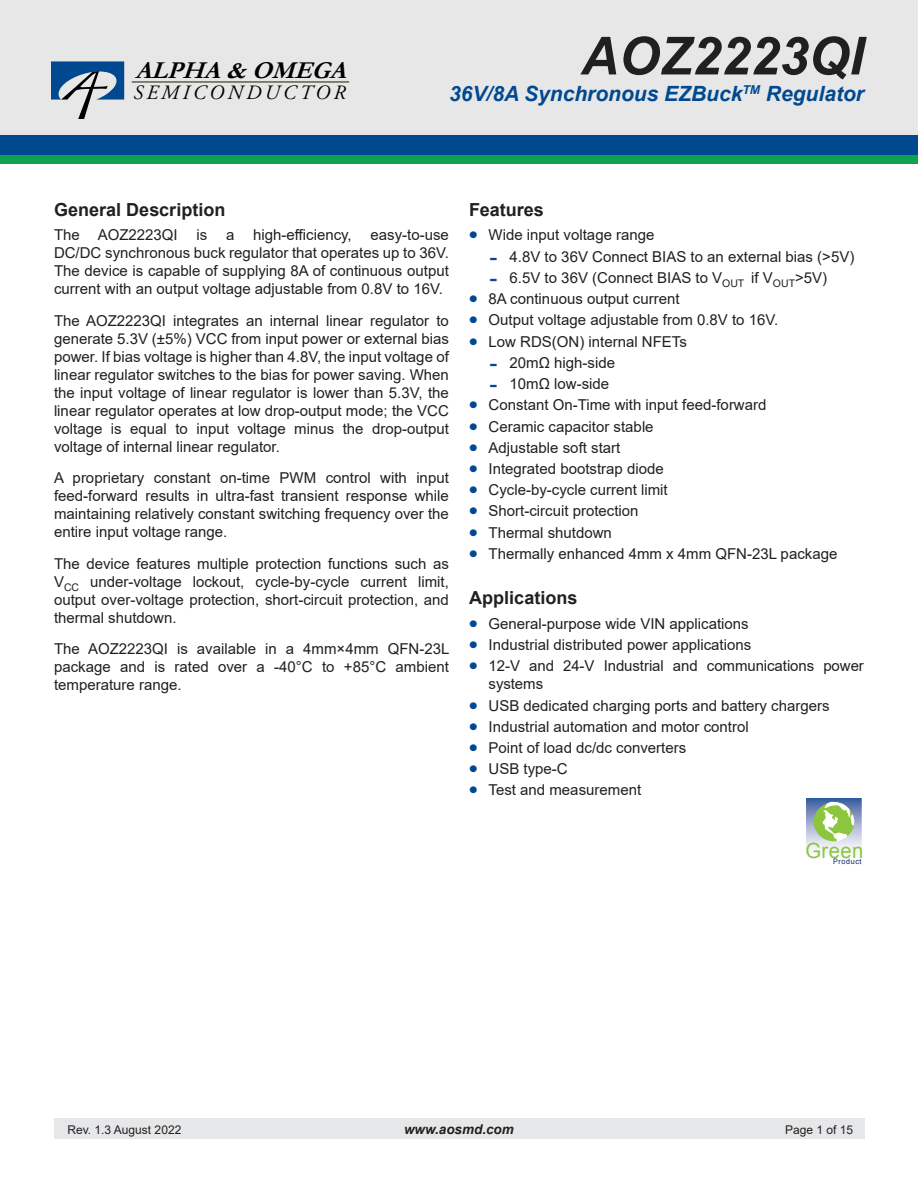
<style>
.page{position:relative;width:918px;height:1188px;background:#fff}
.page>*{position:absolute;margin:0;border:0;box-sizing:border-box;transform-origin:0 0}
.t1{font:italic 700 52.5px "Arial";color:#221f1f}
.t2{font:italic 700 24.45px "Garamond";color:#000}
.t3{font:italic 700 21px "Arial";color:#004990}
.t4{font:20.85px "Arial";letter-spacing:.02em;color:#8cc63e}
.t5{font:italic 20.4px "Adobe Garamond Pro";letter-spacing:.16em;color:#000}
.t6{font:700 18px "Arial";color:#221f1f}
.t7{font:15px/18px "Arial";color:#221f1f;text-align:justify}
.t8{font:italic 700 13.5px "Arial";color:#221f1f}
.t9{font:12px "Arial";color:#221f1f}
.t10{font:7.5px "Arial";letter-spacing:.075em;color:#072269}
.s1{font-weight:700;font-size:24px;color:#004990}
.s2{font-size:24px;color:#004990}
</style>
<div class="page">
<div style="left:0;top:0;width:918px;height:142px;background:#e7e7e7"></div>
<div style="left:0;top:136px;width:918px;height:19px;background:#004990"></div>
<div style="left:0;top:155px;width:918px;height:9px;background:#0ca251"></div>
<div style="left:54px;top:1119px;width:810px;height:20px;background:#e6e7e8"></div>
<img style="left:806px;top:798px;width:56px;height:52px">
<div style="left:814px;top:802px;width:40px;height:39px;background:#8cc63e;border-radius:50%"></div>
<svg style="left:822px;top:802px;width:32px;height:40px"></svg>
<hr style="left:132px;top:81px;width:217px;height:1px;background:#261c02">
<svg style="left:52px;top:61px;width:72px;height:57px"></svg>
<h2 class="t2" style="left:135px;top:55px;width:212px">ALPHA &amp; OMEGA</h2>
<h3 class="t5" style="left:133px;top:81px;width:214px">SEMICONDUCTOR</h3>
<h1 class="t1" style="left:581px;top:36px;width:285px">AOZ2223QI</h1>
<h3 class="t3" style="left:449px;top:85px;width:416px">36V/8A Synchronous EZBuck<sup>TM</sup> Regulator</h3>
<p class="t6" style="left:54px;top:203px;width:173px">General Description</p>
<p class="t7" style="left:54px;top:226px;width:396px">The AOZ2223QI is a high-e昀케ciency, easy-to-use DC/DC synchronous buck regulator that operates up to 36V.<br>The device is capable of supplying 8A of continuous output current with an output voltage adjustable from 0.8V to 16V.</p>
<p class="t7" style="left:54px;top:311px;width:396px">The AOZ2223QI integrates an internal linear regulator to generate 5.3V (±5%) VCC from input power or external bias power. If bias voltage is higher than 4.8V, the input voltage of linear regulator switches to the bias for power saving. When the input voltage of linear regulator is lower than 5.3V, the linear regulator operates at low drop-output mode; the VCC voltage is equal to input voltage minus the drop-output voltage of internal linear regulator.</p>
<p class="t7" style="left:54px;top:469px;width:396px">A proprietary constant on-time PWM control with input feed-forward results in ultra-fast transient response while maintaining relatively constant switching frequency over the entire input voltage range.</p>
<p class="t7" style="left:54px;top:554px;width:396px">The device features multiple protection functions such as V<sub>CC</sub> under-voltage lockout, cycle-by-cycle current limit, output over-voltage protection, short-circuit protection, and thermal shutdown.</p>
<p class="t7" style="left:54px;top:640px;width:397px">The AOZ2223QI is available in a 4mm×4mm QFN-23L package and is rated over a -40°C to +85°C ambient temperature range.</p>
<p class="t6" style="left:469px;top:203px;width:76px">Features</p>
<p class="t7" style="left:469px;top:226px;width:187px"><span class="s1">•</span> Wide input voltage range</p>
<p class="t7" style="left:489px;top:247px;width:367px"><span class="s2">-</span> 4.8V to 36V Connect BIAS to an external bias (&gt;5V)</p>
<p class="t7" style="left:489px;top:268px;width:339px"><span class="s2">-</span> 6.5V to 36V (Connect BIAS to V<sub>OUT</sub> if V<sub>OUT</sub>&gt;5V)</p>
<p class="t7" style="left:469px;top:290px;width:212px"><span class="s1">•</span> 8A continuous output current</p>
<p class="t7" style="left:469px;top:311px;width:311px"><span class="s1">•</span> Output voltage adjustable from 0.8V to 16V.</p>
<p class="t7" style="left:469px;top:332px;width:219px"><span class="s1">•</span> Low RDS(ON) internal NFETs</p>
<p class="t7" style="left:489px;top:353px;width:127px"><span class="s2">-</span> 20mΩ high-side</p>
<p class="t7" style="left:489px;top:375px;width:121px"><span class="s2">-</span> 10mΩ low-side</p>
<p class="t7" style="left:469px;top:396px;width:299px"><span class="s1">•</span> Constant On-Time with input feed-forward</p>
<p class="t7" style="left:469px;top:417px;width:186px"><span class="s1">•</span> Ceramic capacitor stable</p>
<p class="t7" style="left:469px;top:438px;width:153px"><span class="s1">•</span> Adjustable soft start</p>
<p class="t7" style="left:469px;top:460px;width:196px"><span class="s1">•</span> Integrated bootstrap diode</p>
<p class="t7" style="left:469px;top:481px;width:200px"><span class="s1">•</span> Cycle-by-cycle current limit</p>
<p class="t7" style="left:469px;top:502px;width:171px"><span class="s1">•</span> Short-circuit protection</p>
<p class="t7" style="left:469px;top:523px;width:144px"><span class="s1">•</span> Thermal shutdown</p>
<p class="t7" style="left:469px;top:545px;width:370px"><span class="s1">•</span> Thermally enhanced 4mm x 4mm QFN-23L package</p>
<p class="t6" style="left:469px;top:591px;width:110px">Applications</p>
<p class="t7" style="left:469px;top:614px;width:281px"><span class="s1">•</span> General-purpose wide VIN applications</p>
<p class="t7" style="left:469px;top:636px;width:284px"><span class="s1">•</span> Industrial distributed power applications</p>
<p class="t7" style="left:489px;top:657px;width:377px;text-indent:-20px"><span class="s1">•</span> 12-V and 24-V Industrial and communications power systems</p>
<p class="t7" style="left:469px;top:696px;width:362px"><span class="s1">•</span> USB dedicated charging ports and battery chargers</p>
<p class="t7" style="left:469px;top:717px;width:281px"><span class="s1">•</span> Industrial automation and motor control</p>
<p class="t7" style="left:469px;top:739px;width:219px"><span class="s1">•</span> Point of load dc/dc converters</p>
<p class="t7" style="left:469px;top:760px;width:100px"><span class="s1">•</span> USB type-C</p>
<p class="t7" style="left:469px;top:781px;width:174px"><span class="s1">•</span> Test and measurement</p>
<h3 class="t4" style="left:805px;top:838px;width:59px">Green</h3>
<p class="t10" style="left:833px;top:857px;width:30px">Product</p>
<p class="t9" style="left:68px;top:1125px;width:115px">Rev. 1.3 August 2022</p>
<p class="t8" style="left:404px;top:1121px;width:111px">www.aosmd.com</p>
<p class="t9" style="left:785px;top:1125px;width:70px">Page 1 of 15</p>
</div>
